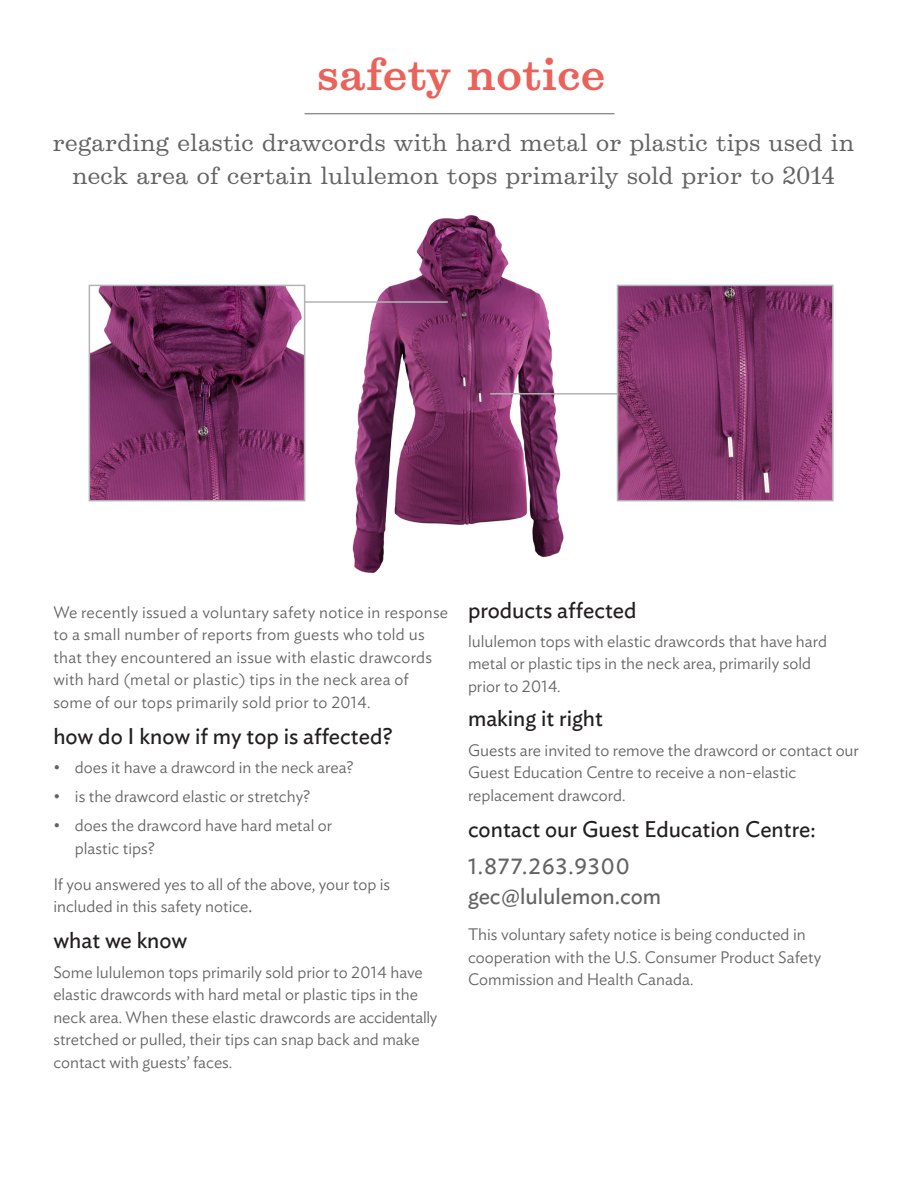
<style>
.page{position:relative;width:918px;height:1188px;background:#fff}
.page>*{position:absolute;margin:0;border:0;box-sizing:border-box;transform-origin:0 0}
.t1{font:500 42px "Belizio";letter-spacing:.015em;color:#ea6259}
.t2{font:22.5px/33px "Belizio";letter-spacing:.015em;color:#636366;text-align:center}
.t3{font:22.5px "Ideal Sans";color:#231f20}
.t4{font:22.5px/30px "Ideal Sans";color:#636366}
.t5{font:300 16.5px/22.5px "Ideal Sans";color:#636366}
.s1{font-weight:400}
</style>
<div class="page">
<img style="left:352px;top:215px;width:212px;height:359px">
<img style="left:619px;top:287px;width:213px;height:212px">
<div style="left:617px;top:285px;width:217px;height:216px;border:1px solid #b2b3b7"></div>
<img style="left:91px;top:287px;width:212px;height:212px">
<div style="left:89px;top:285px;width:216px;height:216px;border:1px solid #b2b3b7"></div>
<hr style="left:305px;top:301px;width:143px;height:2px;background:#b2b3b7">
<hr style="left:490px;top:393px;width:127px;height:2px;background:#b2b3b7">
<hr style="left:305px;top:113px;width:310px;height:1px;background:#636366">
<p class="t1" style="left:317px;top:50px;width:289px">safety notice</p>
<p class="t2" style="left:53px;top:127px;width:803px">regarding elastic drawcords with hard metal or plastic tips used in neck area of certain lululemon tops primarily sold prior to 2014</p>
<p class="t5" style="left:53px;top:599px;width:396px">We recently issued a voluntary safety notice in response to a small number of reports from guests who told us that they encountered an issue with elastic drawcords with hard (metal or plastic) tips in the neck area of some of our tops primarily sold prior to 2014.</p>
<p class="t3" style="left:53px;top:719px;width:341px">how do I know if my top is affected?</p>
<p class="t5" style="left:53px;top:755px;width:302px">• does it have a drawcord in the neck area?</p>
<p class="t5" style="left:53px;top:784px;width:258px">• is the drawcord elastic or stretchy?</p>
<p class="t5" style="left:75px;top:813px;width:259px;text-indent:-22px">• does the drawcord have hard metal or plastic tips?</p>
<p class="t5" style="left:53px;top:872px;width:338px">If you answered yes to all of the above, your top is included in this safety notice<span class="s1">.</span></p>
<p class="t3" style="left:53px;top:924px;width:136px">what we know</p>
<p class="t5" style="left:53px;top:959px;width:386px">Some lululemon tops primarily sold prior to 2014 have elastic drawcords with hard metal or plastic tips in the neck area. When these elastic drawcords are accidentally stretched or pulled, their tips can snap back and make contact with guests’ faces.</p>
<p class="t3" style="left:468px;top:593px;width:170px">products affected</p>
<p class="t5" style="left:468px;top:628px;width:361px">lululemon tops with elastic drawcords that have hard metal or plastic tips in the neck area, primarily sold prior to 2014.</p>
<p class="t3" style="left:468px;top:701px;width:136px">making it right</p>
<p class="t5" style="left:468px;top:737px;width:393px">Guests are invited to remove the drawcord or contact our<br>Guest Education Centre to receive a non-elastic replacement drawcord.</p>
<p class="t3" style="left:468px;top:812px;width:349px">contact our Guest Education Centre:</p>
<p class="t4" style="left:468px;top:850px;width:195px">1.877.263.9300 gec@lululemon.com</p>
<p class="t5" style="left:468px;top:922px;width:355px">This voluntary safety notice is being conducted in cooperation with the U.S. Consumer Product Safety<br>Commission and Health Canada.</p>
</div>
